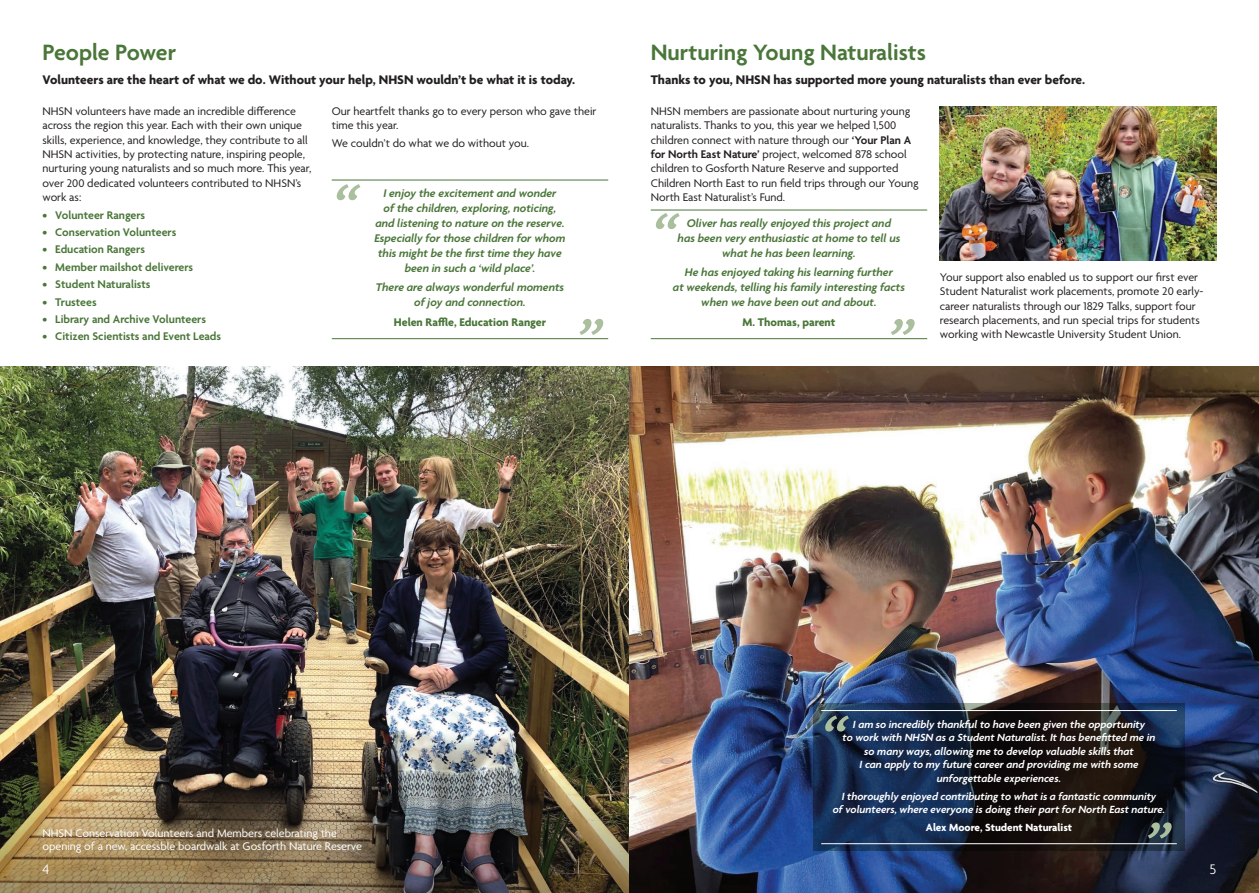
<style>
.page{position:relative;width:1259px;height:893px;background:#fff}
.page>*{position:absolute;margin:0;border:0;box-sizing:border-box;transform-origin:0 0}
.t1{font:600 24px "Agenda";color:#4a7639}
.t2{font:300 15px "Agenda";color:#fff}
.t3{font:700 13.5px "Agenda";color:#231f20}
.t4{font:12px/14.4px "Agenda";color:#231f20}
.t5{font:italic 600 12px/15px "Agenda";color:#4a7639;text-align:center}
.t6{font:600 12px "Agenda";color:#4a7639}
.t7{font:12px/13.5px "Agenda";color:#fff}
.t8{font:700 12px "Agenda";color:#4a7639}
.t9{font:italic 600 11.25px/13.5px "Agenda";color:#fff;text-align:center}
.t10{font:700 11.25px "Agenda";color:#fff}
.s1{font-weight:600}
</style>
<div class="page">
<img style="left:0;top:367px;width:1259px;height:526px">
<img style="left:0;top:767px;width:629px;height:126px">
<hr style="left:332px;top:180px;width:276px;height:1px;background:#4a7639">
<hr style="left:332px;top:338px;width:276px;height:1px;background:#4a7639">
<svg style="left:579px;top:319px;width:25px;height:16px"></svg>
<svg style="left:891px;top:319px;width:24px;height:16px"></svg>
<svg style="left:336px;top:184px;width:24px;height:16px"></svg>
<svg style="left:656px;top:213px;width:23px;height:16px"></svg>
<img style="left:940px;top:106px;width:276px;height:154px">
<hr style="left:651px;top:210px;width:276px;height:1px;background:#4a7639">
<hr style="left:651px;top:338px;width:276px;height:1px;background:#4a7639">
<svg style="left:813px;top:703px;width:371px;height:147px;background:#171f2f"></svg>
<hr style="left:821px;top:710px;width:355px;height:1px;background:#fff">
<hr style="left:821px;top:843px;width:355px;height:1px;background:#fff">
<svg style="left:1148px;top:822px;width:24px;height:16px"></svg>
<svg style="left:824px;top:715px;width:25px;height:16px"></svg>
<h1 class="t1" style="left:43px;top:39px;width:135px">People Power</h1>
<p class="t3" style="left:43px;top:73px;width:534px">Volunteers are the heart of what we do. Without your help, NHSN wouldn’t be what it is today.</p>
<p class="t4" style="left:43px;top:105px;width:270px">NHSN volunteers have made an incredible difference across the region this year. Each with their own unique skills, experience, and knowledge, they contribute to all NHSN activities, by protecting nature, inspiring people, nurturing young naturalists and so much more. This year, over 200 dedicated volunteers contributed to NHSN’s work as:</p>
<p class="t6" style="left:43px;top:208px;width:104px">• Volunteer Rangers</p>
<p class="t6" style="left:43px;top:226px;width:135px">• Conservation Volunteers</p>
<p class="t6" style="left:43px;top:243px;width:104px">• Education Rangers</p>
<p class="t6" style="left:43px;top:260px;width:152px">• Member mailshot deliverers</p>
<p class="t6" style="left:43px;top:278px;width:109px">• Student Naturalists</p>
<p class="t6" style="left:43px;top:295px;width:56px">• Trustees</p>
<p class="t6" style="left:43px;top:313px;width:165px">• Library and Archive Volunteers</p>
<p class="t6" style="left:43px;top:330px;width:180px">• Citizen Scientists and Event Leads</p>
<p class="t4" style="left:332px;top:105px;width:266px">Our heartfelt thanks go to every person who gave their time this year.</p>
<p class="t4" style="left:332px;top:136px;width:199px">We couldn’t do what we do without you.</p>
<p class="t5" style="left:374px;top:187px;width:192px">I enjoy the excitement and wonder<br>of the children, exploring, noticing, and listening to nature on the reserve.<br>Especially for those children for whom this might be the first time they have been in such a ‘wild place’.</p>
<p class="t5" style="left:376px;top:281px;width:190px">There are always wonderful moments of joy and connection.</p>
<p class="t8" style="left:394px;top:315px;width:154px">Helen Raffle, Education Ranger</p>
<h1 class="t1" style="left:651px;top:39px;width:277px">Nurturing Young Naturalists</h1>
<p class="t3" style="left:651px;top:73px;width:436px">Thanks to you, NHSN has supported more young naturalists than ever before.</p>
<p class="t4" style="left:651px;top:105px;width:269px">NHSN members are passionate about nurturing young naturalists. Thanks to you, this year we helped 1,500 children connect with nature through our <span class="s1">‘Your Plan A for North East Nature’</span> project, welcomed 878 school children to Gosforth Nature Reserve and supported Children North East to run field trips through our Young North East Naturalist’s Fund.</p>
<p class="t5" style="left:677px;top:217px;width:224px">Oliver has really enjoyed this project and has been very enthusiastic at home to tell us what he has been learning.</p>
<p class="t5" style="left:673px;top:266px;width:233px">He has enjoyed taking his learning further<br>at weekends, telling his family interesting facts when we have been out and about.</p>
<p class="t8" style="left:742px;top:315px;width:94px">M. Thomas, parent</p>
<p class="t4" style="left:940px;top:270px;width:265px">Your support also enabled us to support our first ever Student Naturalist work placements, promote 20 early&shy;career naturalists through our 1829 Talks, support four research placements, and run special trips for students working with Newcastle University Student Union.</p>
<p class="t7" style="left:43px;top:827px;width:321px">NHSN Conservation Volunteers and Members celebrating the opening of a new, accessble boardwalk at Gosforth Nature Reserve</p>
<p class="t9" style="left:842px;top:718px;width:314px">I am so incredibly thankful to have been given the opportunity<br>to work with NHSN as a Student Naturalist. It has benefitted me in so many ways, allowing me to develop valuable skills that<br>I can apply to my future career and providing me with some unforgettable experiences.</p>
<p class="t9" style="left:833px;top:790px;width:334px">I thoroughly enjoyed contributing to what is a fantastic community<br>of volunteers, where everyone is doing their part for North East nature.</p>
<p class="t10" style="left:926px;top:821px;width:148px">Alex Moore, Student Naturalist</p>
<p class="t2" style="left:43px;top:861px;width:9px">4</p>
<p class="t2" style="left:1209px;top:861px;width:8px">5</p>
</div>
